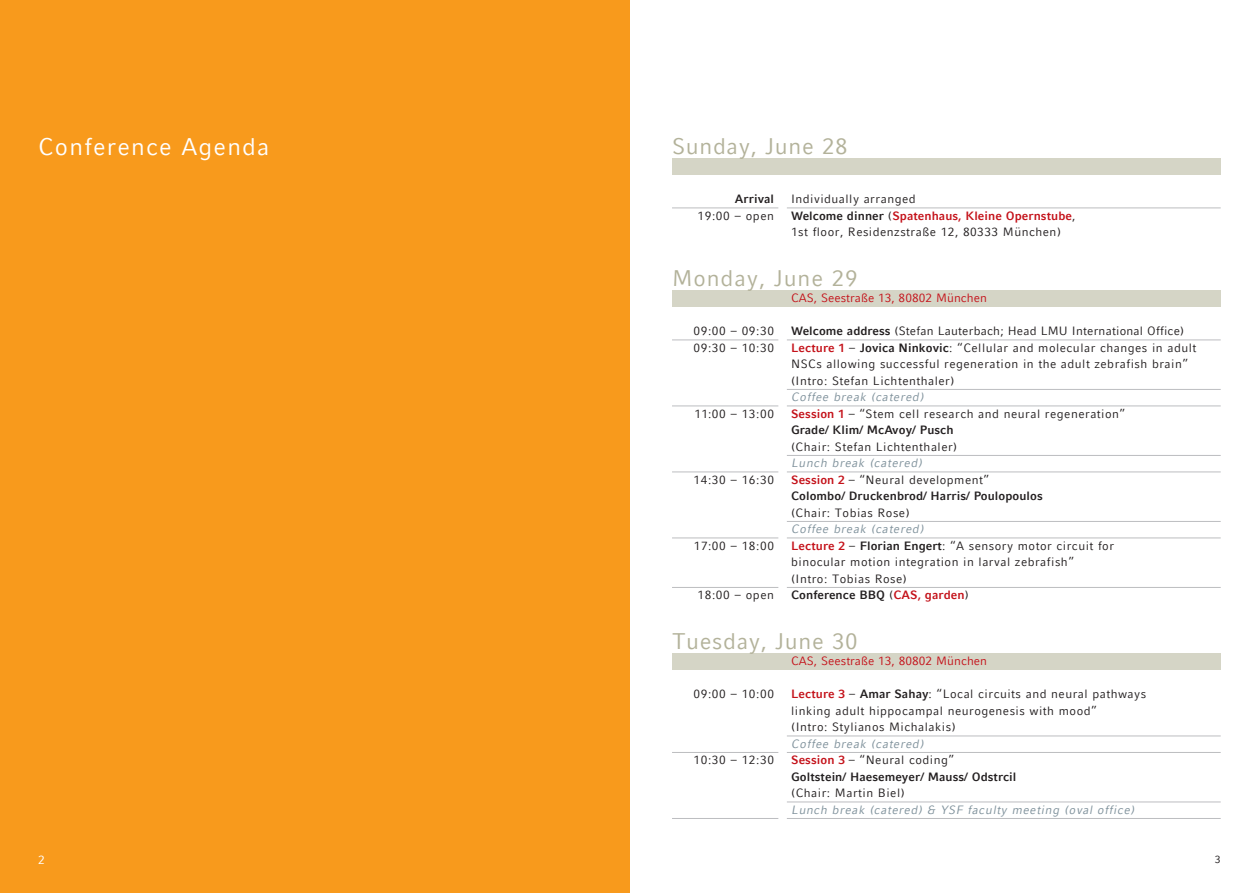
<style>
.page{position:relative;width:1259px;height:893px;background:#fff}
.page>*{position:absolute;margin:0;border:0;box-sizing:border-box;transform-origin:0 0}
.t1{font:24px "LMU Compatil Fact";letter-spacing:.05em;color:#fff}
.t2{font:22.5px "LMU Compatil Fact";letter-spacing:.03em;color:#b3b29a}
.t3{font:12px/16.5px "LMU Compatil Fact";letter-spacing:.04em;color:#231f20}
.t4{font:700 12px/16.5px "LMU Compatil Fact";letter-spacing:.005em;color:#231f20}
.t5{font:12px "LMU Compatil Fact Obl";letter-spacing:.05em;color:#80929c}
.t6{font:12px "LMU Compatil Fact";letter-spacing:.005em;color:#c4121a}
.t7{font:12px "LMU Compatil Fact";color:#fff}
.t8{font:10.5px "LMU Compatil Fact";color:#231f20}
.s1{font-weight:700}
.s2{font-weight:700;color:#c4121a}
.s3{color:#c4121a}
.s4{font-weight:400}
</style>
<div class="page">
<div style="left:672px;top:653px;width:548px;height:17px;background:#d5d5c6"></div>
<hr style="left:672px;top:208px;width:106px;height:1px;background:#bcbdc0">
<hr style="left:672px;top:340px;width:106px;height:1px;background:#bcbdc0">
<hr style="left:672px;top:406px;width:106px;height:1px;background:#bcbdc0">
<hr style="left:672px;top:472px;width:106px;height:1px;background:#bcbdc0">
<hr style="left:672px;top:538px;width:106px;height:1px;background:#bcbdc0">
<hr style="left:672px;top:587px;width:106px;height:1px;background:#bcbdc0">
<hr style="left:672px;top:752px;width:106px;height:1px;background:#bcbdc0">
<hr style="left:672px;top:818px;width:106px;height:1px;background:#bcbdc0">
<div style="left:0;top:0;width:629px;height:893px;background:#f89a1c"></div>
<div style="left:672px;top:158px;width:548px;height:17px;background:#d5d5c6"></div>
<div style="left:672px;top:290px;width:548px;height:17px;background:#d5d5c6"></div>
<hr style="left:787px;top:208px;width:433px;height:1px;background:#bcbdc0">
<hr style="left:787px;top:340px;width:433px;height:1px;background:#bcbdc0">
<hr style="left:787px;top:389px;width:433px;height:1px;background:#bcbdc0">
<hr style="left:787px;top:406px;width:433px;height:1px;background:#bcbdc0">
<hr style="left:787px;top:455px;width:433px;height:1px;background:#bcbdc0">
<hr style="left:787px;top:472px;width:433px;height:1px;background:#bcbdc0">
<hr style="left:787px;top:521px;width:433px;height:1px;background:#bcbdc0">
<hr style="left:787px;top:538px;width:433px;height:1px;background:#bcbdc0">
<hr style="left:787px;top:587px;width:433px;height:1px;background:#bcbdc0">
<hr style="left:787px;top:736px;width:433px;height:1px;background:#bcbdc0">
<hr style="left:787px;top:752px;width:433px;height:1px;background:#bcbdc0">
<hr style="left:787px;top:802px;width:433px;height:1px;background:#bcbdc0">
<hr style="left:787px;top:818px;width:433px;height:1px;background:#bcbdc0">
<h1 class="t1" style="left:38px;top:133px;width:233px">Conference Agenda</h1>
<h2 class="t2" style="left:672px;top:133px;width:177px">Sunday, June 28</h2>
<p class="t4" style="left:735px;top:191px;width:41px">Arrival</p>
<p class="t3" style="left:697px;top:207px;width:78px">19:00 – open</p>
<p class="t3" style="left:791px;top:191px;width:286px">Individually arranged<br><span class="s1">Welcome dinner</span> (<span class="s2">Spatenhaus, Kleine Opernstube</span>,<br>1st floor, Residenzstraße 12, 80333 München)</p>
<h2 class="t2" style="left:672px;top:265px;width:187px">Monday, June 29</h2>
<p class="t3" style="left:693px;top:323px;width:82px">09:00 – 09:30<br>09:30 – 10:30</p>
<p class="t3" style="left:694px;top:405px;width:81px">11:00 – 13:00</p>
<p class="t3" style="left:693px;top:471px;width:82px">14:30 – 16:30</p>
<p class="t3" style="left:694px;top:537px;width:82px">17:00 – 18:00</p>
<p class="t3" style="left:697px;top:587px;width:78px">18:00 – open</p>
<p class="t6" style="left:791px;top:291px;width:197px">CAS, Seestraße 13, 80802 München</p>
<p class="t3" style="left:791px;top:323px;width:407px"><span class="s1">Welcome address</span> (Stefan Lauterbach; Head LMU International Office)<br><span class="s2">Lecture 1</span> – <span class="s1">Jovica Ninkovic</span>: “Cellular and molecular changes in adult NSCs allowing successful regeneration in the adult zebrafish brain” (Intro: Stefan Lichtenthaler)</p>
<p class="t5" style="left:791px;top:390px;width:134px">Coffee break (catered)</p>
<p class="t3" style="left:791px;top:405px;width:336px"><span class="s2">Session 1</span> – “Stem cell research and neural regeneration”<br><span class="s1">Grade/ Klim/ McAvoy/ Pusch</span></p>
<p class="t3" style="left:791px;top:438px;width:168px">(Chair: Stefan Lichtenthaler)</p>
<p class="t5" style="left:791px;top:456px;width:133px">Lunch break (catered)</p>
<p class="t4" style="left:791px;top:471px;width:253px"><span class="s3">Session 2</span> <span class="s4">– “Neural development”<br></span>Colombo/ Druckenbrod/ Harris/ Poulopoulos</p>
<p class="t3" style="left:791px;top:504px;width:120px">(Chair: Tobias Rose)</p>
<p class="t5" style="left:791px;top:522px;width:134px">Coffee break (catered)</p>
<p class="t3" style="left:791px;top:537px;width:324px"><span class="s2">Lecture 2</span> – <span class="s1">Florian Engert</span>: “A sensory motor circuit for binocular motion integration in larval zebrafish”<br>(Intro: Tobias Rose)<br><span class="s1">Conference BBQ</span> (<span class="s2">CAS, garden</span>)</p>
<h2 class="t2" style="left:672px;top:628px;width:187px">Tuesday, June 30</h2>
<p class="t7" style="left:38px;top:852px;width:8px">2</p>
<p class="t3" style="left:693px;top:686px;width:82px">09:00 – 10:00</p>
<p class="t3" style="left:693px;top:752px;width:82px">10:30 – 12:30</p>
<p class="t6" style="left:791px;top:654px;width:197px">CAS, Seestraße 13, 80802 München</p>
<p class="t3" style="left:791px;top:686px;width:356px"><span class="s2">Lecture 3</span> – <span class="s1">Amar Sahay</span>: “Local circuits and neural pathways linking adult hippocampal neurogenesis with mood”<br>(Intro: Stylianos Michalakis)</p>
<p class="t5" style="left:791px;top:737px;width:134px">Coffee break (catered)</p>
<p class="t4" style="left:791px;top:752px;width:227px"><span class="s3">Session 3</span> <span class="s4">– “Neural coding”<br></span>Goltstein/ Haesemeyer/ Mauss/ Odstrcil</p>
<p class="t3" style="left:791px;top:785px;width:115px">(Chair: Martin Biel)</p>
<p class="t5" style="left:791px;top:803px;width:345px">Lunch break (catered) &amp; YSF faculty meeting (oval office)</p>
<p class="t8" style="left:1214px;top:853px;width:7px">3</p>
</div>
